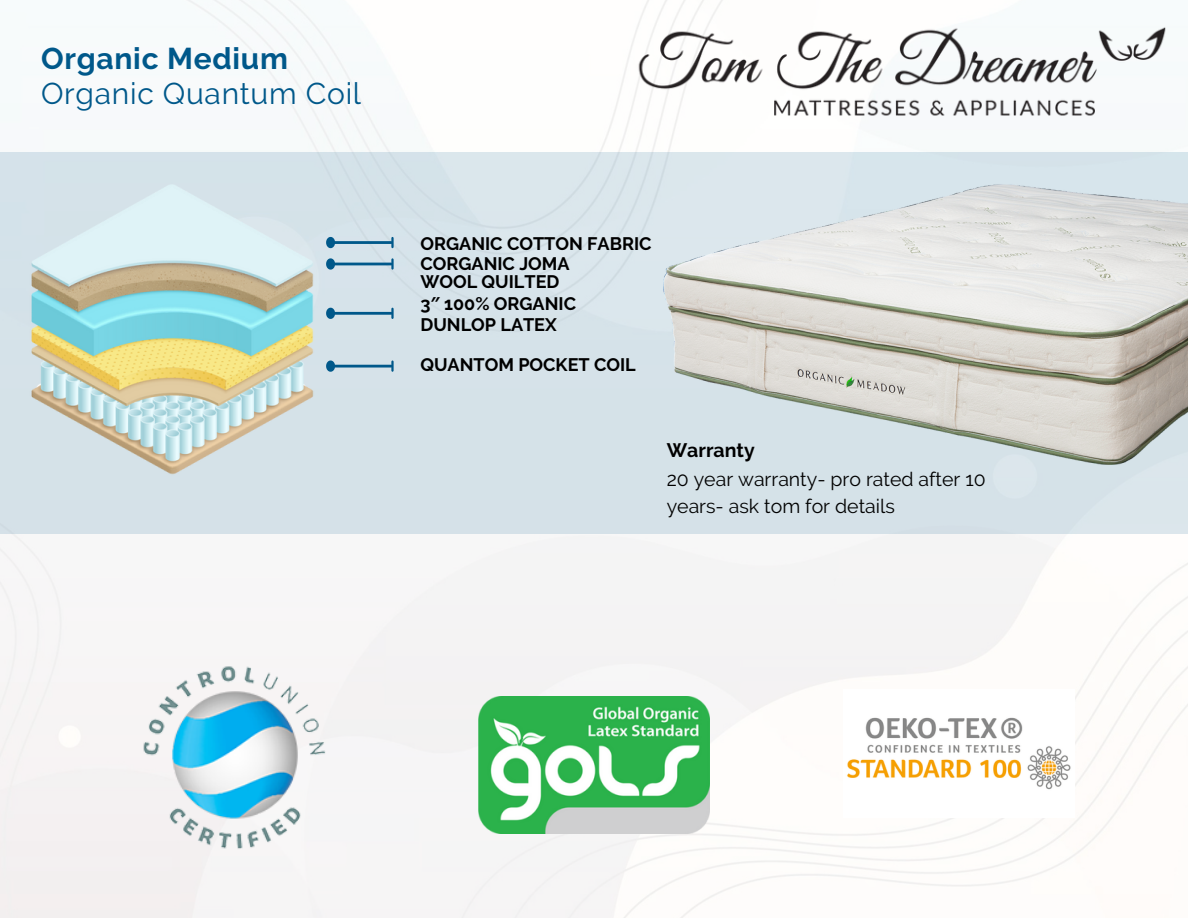
<style>
.page{position:relative;width:1188px;height:918px;background:#fff}
.page>*{position:absolute;margin:0;border:0;box-sizing:border-box;transform-origin:0 0}
.t1{font:30px "Raleway";letter-spacing:.025em;color:#00588a}
.t2{font:700 30px "Raleway";letter-spacing:.025em;color:#00588a}
.t3{font:19.5px/27px "Raleway";color:#000}
.t4{font:700 19.5px "Raleway";color:#000}
.t5{font:700 18px "Raleway";color:#000}
.s1{font-family:"Noto Sans"}
</style>
<div class="page">
<img style="left:0;top:0;width:1188px;height:918px">
<div style="left:0;top:152px;width:1188px;height:382px;background:#d5e2e8"></div>
<hr style="left:335px;top:241px;width:56px;height:3px;background:#00588a">
<svg style="left:326px;top:237px;width:11px;height:12px"></svg>
<svg style="left:391px;top:237px;width:3px;height:11px"></svg>
<hr style="left:335px;top:263px;width:56px;height:2px;background:#00588a">
<svg style="left:326px;top:258px;width:11px;height:12px"></svg>
<svg style="left:391px;top:258px;width:3px;height:12px"></svg>
<hr style="left:335px;top:312px;width:56px;height:3px;background:#00588a">
<svg style="left:326px;top:307px;width:11px;height:12px"></svg>
<svg style="left:391px;top:308px;width:3px;height:11px"></svg>
<hr style="left:335px;top:365px;width:56px;height:2px;background:#00588a">
<svg style="left:326px;top:360px;width:11px;height:12px"></svg>
<svg style="left:391px;top:361px;width:3px;height:11px"></svg>
<img style="left:31px;top:185px;width:283px;height:290px">
<img style="left:88px;top:660px;width:294px;height:196px">
<img style="left:478px;top:696px;width:232px;height:137px">
<img style="left:843px;top:689px;width:232px;height:129px">
<img style="left:644px;top:113px;width:544px;height:352px">
<img style="left:627px;top:20px;width:545px;height:111px">
<p class="t2" style="left:41px;top:41px;width:249px">Organic Medium</p>
<p class="t1" style="left:41px;top:75px;width:322px">Organic Quantum Coil</p>
<p class="t5" style="left:420px;top:233px;width:233px">ORGANIC COTTON FABRIC</p>
<p class="t5" style="left:420px;top:253px;width:151px">CORGANIC JOMA</p>
<p class="t5" style="left:420px;top:271px;width:141px">WOOL QUILTED</p>
<p class="t5" style="left:420px;top:293px;width:157px">3<span class="s1">″</span> 100% ORGANIC</p>
<p class="t5" style="left:420px;top:314px;width:138px">DUNLOP LATEX</p>
<p class="t5" style="left:420px;top:355px;width:217px">QUANTOM POCKET COIL</p>
<p class="t4" style="left:667px;top:438px;width:89px">Warranty</p>
<p class="t3" style="left:667px;top:465px;width:321px">20 year warranty- pro rated after 10 years- ask tom for details</p>
</div>
